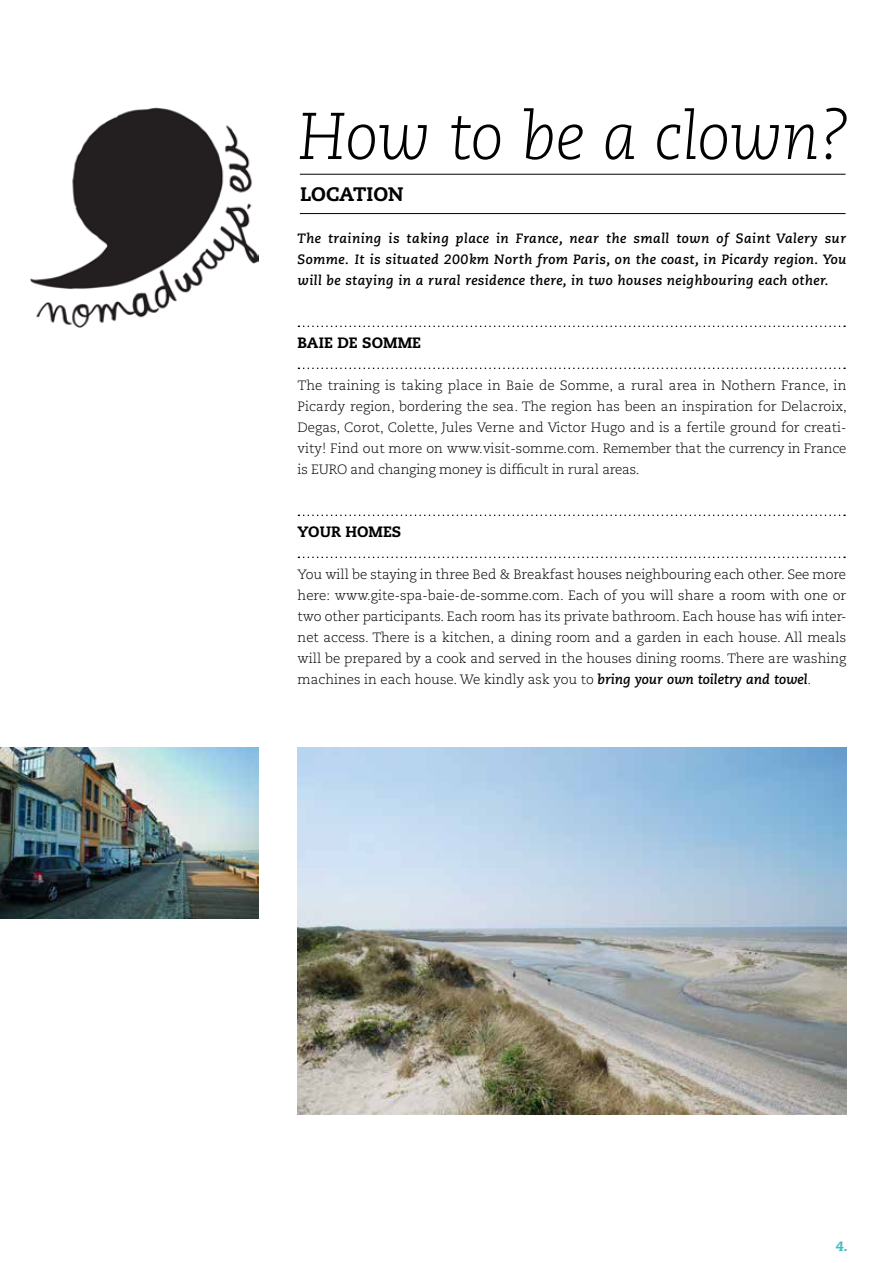
<style>
.page{position:relative;width:893px;height:1263px;background:#fff}
.page>*{position:absolute;margin:0;border:0;box-sizing:border-box;transform-origin:0 0}
.t1{font:italic 300 66px "Caecilia LT Std";letter-spacing:-.005em;color:#000}
.t2{font:800 19.5px "Caecilia LT Std";color:#000}
.t3{font:800 15px "Caecilia LT Std";letter-spacing:.005em;color:#000}
.t4{font:300 13.5px/21px "Caecilia LT Std";color:#000;text-align:justify}
.t5{font:italic 700 13.5px/21px "Caecilia LT Std";letter-spacing:.03em;color:#000;text-align:justify}
.t6{font:italic 800 13.5px "Caecilia LT Std";color:#39c0c3}
.s1{font-weight:700;font-style:italic;font-size:13.65px}
</style>
<div class="page">
<hr style="left:300px;top:213px;width:545px;height:1px;background:#000">
<hr style="left:300px;top:174px;width:545px;height:1px;background:#000">
<img style="left:31px;top:107px;width:227px;height:220px">
<svg style="left:298px;top:326px;width:547px;height:1px"></svg>
<svg style="left:298px;top:368px;width:547px;height:1px"></svg>
<svg style="left:298px;top:515px;width:547px;height:1px"></svg>
<svg style="left:298px;top:557px;width:547px;height:1px"></svg>
<img style="left:297px;top:747px;width:549px;height:367px">
<img style="left:0;top:747px;width:258px;height:172px">
<h1 class="t1" style="left:298px;top:99px;width:555px">How to be a clown?</h1>
<h2 class="t2" style="left:300px;top:182px;width:14px">LOCATION</h2>
<p class="t5" style="left:298px;top:228px;width:550px">The training is taking place in France, near the small town of Saint Valery sur Somme. It is situated 200km North from Paris, on the coast, in Picardy region. You will be staying in a rural residence there, in two houses neighbouring each other.</p>
<p class="t3" style="left:298px;top:333px;width:78px">BAIE DE SOMME</p>
<p class="t4" style="left:298px;top:375px;width:551px">The training is taking place in Baie de Somme, a rural area in Nothern France, in Picardy region, bordering the sea. The region has been an inspiration for Delacroix, Degas, Corot, Colette, Jules Verne and Victor Hugo and is a fertile ground for creati&shy;vity! Find out more on www.visit-somme.com. Remember that the currency in France is EURO and changing money is difficult in rural areas.</p>
<p class="t3" style="left:298px;top:522px;width:12px">YOUR</p>
<p class="t3" style="left:345px;top:522px;width:12px">HOMES</p>
<p class="t4" style="left:298px;top:564px;width:550px">You will be staying in three Bed &amp; Breakfast houses neighbouring each other. See more here: www.gite-spa-baie-de-somme.com. Each of you will share a room with one or two other participants. Each room has its private bathroom. Each house has wifi inter&shy;net access. There is a kitchen, a dining room and a garden in each house. All meals will be prepared by a cook and served in the houses dining rooms. There are washing machines in each house. We kindly ask you to <span class="s1">bring your own toiletry and towel</span>.</p>
<p class="t6" style="left:836px;top:1238px;width:14px">4.</p>
</div>
